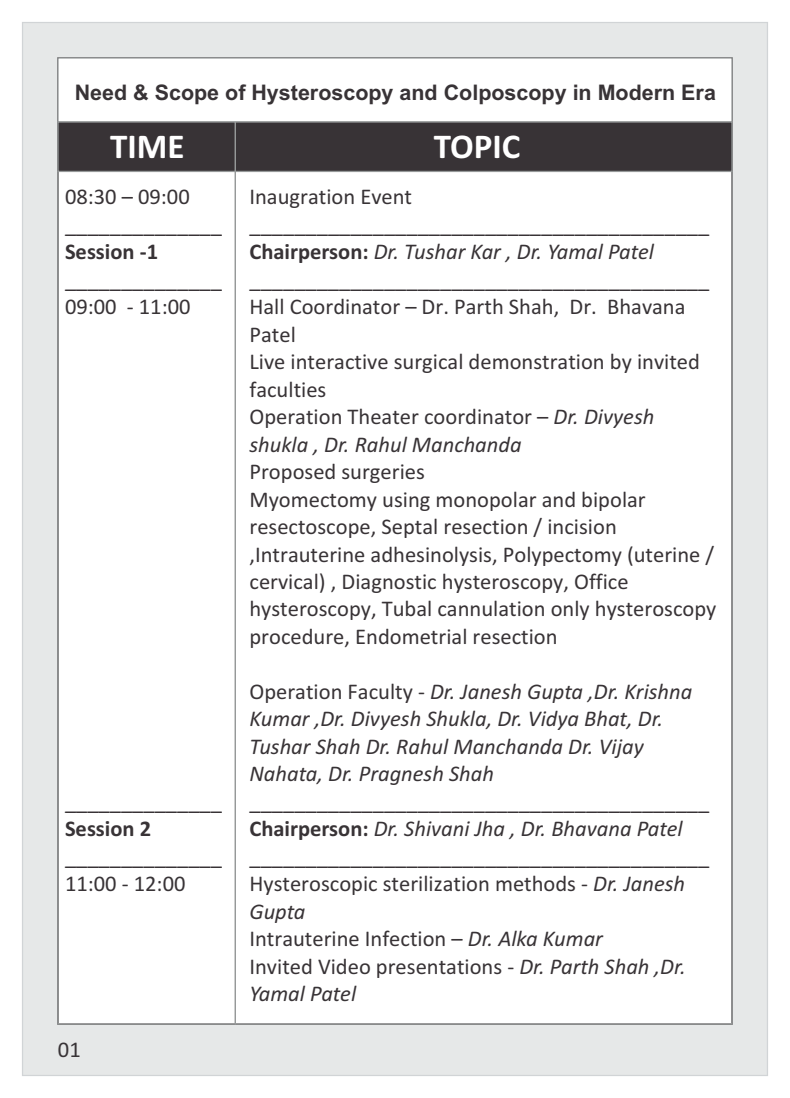
<style>
.page{position:relative;width:790px;height:1098px;background:#fff}
.page>*{position:absolute;margin:0;border:0;box-sizing:border-box;transform-origin:0 0}
.t1{font:700 35px "Calibri";color:#fff}
.t2{font:22.5px/27.5px "Calibri";color:#383336}
.t3{font:italic 22.5px/27.5px "Calibri";color:#383336}
.t4{font:700 22.5px "Calibri";color:#383336}
.t5{font:700 21.5px "Arial";color:#383336}
.s1{font-weight:700}
.s2{font-style:italic}
.s3{font-style:normal}
</style>
<div class="page">
<div style="left:22px;top:22px;width:745px;height:1053px;background:#e6e8e8"></div>
<div style="left:57px;top:173px;width:675px;height:852px;background:#fff"></div>
<div style="left:57px;top:123px;width:675px;height:50px;background:#383336"></div>
<div style="left:57px;top:57px;width:675px;height:66px;background:#fff"></div>
<p class="t5" style="left:75px;top:84px;width:642px">Need &amp; Scope of Hysteroscopy and Colposcopy in Modern Era</p>
<h1 class="t1" style="left:110px;top:131px;width:76px">TIME</h1>
<h1 class="t1" style="left:433px;top:131px;width:88px">TOPIC</h1>
<p class="t2" style="left:65px;top:185px;width:158px">08:30 – 09:00 ______________</p>
<p class="t4" style="left:65px;top:242px;width:95px">Session -1</p>
<p class="t2" style="left:65px;top:267px;width:158px">______________<br>09:00 - 11:00</p>
<p class="t2" style="left:249px;top:185px;width:461px">Inaugration Event _________________________________________ <span class="s1">Chairperson:</span> <span class="s2">Dr. Tushar Kar , Dr. Yamal Patel </span>_________________________________________ Hall Coordinator – Dr. Parth Shah, Dr. Bhavana Patel<br>Live interactive surgical demonstration by invited faculties<br>Operation Theater coordinator – <span class="s2">Dr. Divyesh shukla , Dr. Rahul Manchanda</span></p>
<p class="t2" style="left:249px;top:459px;width:468px">Proposed surgeries<br>Myomectomy using monopolar and bipolar resectoscope, Septal resection / incision ,Intrauterine adhesinolysis, Polypectomy (uterine / cervical) , Diagnostic hysteroscopy, Office hysteroscopy, Tubal cannulation only hysteroscopy procedure, Endometrial resection</p>
<p class="t3" style="left:249px;top:679px;width:444px"><span class="s3">Operation Faculty -</span> Dr. Janesh Gupta ,Dr. Krishna Kumar ,Dr. Divyesh Shukla, Dr. Vidya Bhat, Dr.<br>Tushar Shah Dr. Rahul Manchanda Dr. Vijay Nahata, Dr. Pragnesh Shah</p>
<p class="t2" style="left:249px;top:789px;width:461px">_________________________________________ <span class="s1">Chairperson:</span> <span class="s2">Dr. Shivani Jha , Dr. Bhavana Patel </span>_________________________________________ Hysteroscopic sterilization methods - <span class="s2">Dr. Janesh Gupta<br></span>Intrauterine Infection – <span class="s2">Dr. Alka Kumar<br></span>Invited Video presentations - <span class="s2">Dr. Parth Shah ,Dr.<br>Yamal Patel</span></p>
<p class="t2" style="left:65px;top:789px;width:158px">______________</p>
<p class="t4" style="left:65px;top:819px;width:88px">Session 2</p>
<p class="t2" style="left:65px;top:844px;width:158px">______________<br>11:00 - 12:00</p>
<p class="t2" style="left:58px;top:1037px;width:24px">01</p>
</div>
